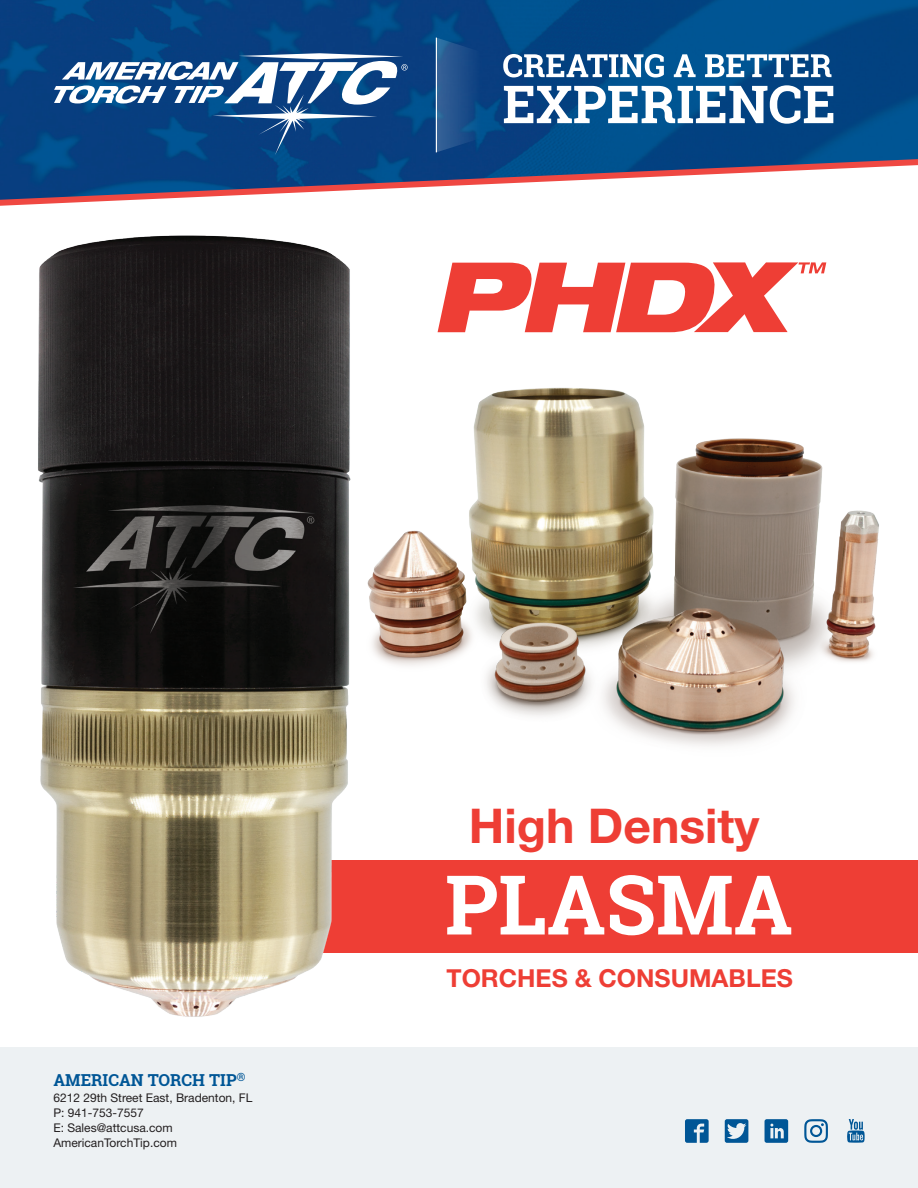
<style>
.page{position:relative;width:918px;height:1188px;background:#fff}
.page>*{position:absolute;margin:0;border:0;box-sizing:border-box;transform-origin:0 0}
.t1{font:700 82.5px "Roboto Slab";color:#fff}
.t2{font:700 48px "Helvetica Neue LT Std";color:#ee3e35}
.t3{font:700 24.75px "Helvetica Neue LT Std";color:#ee3e35}
.ATTC_Footer{font:700 16.5px "Roboto Slab";color:#005696}
.ATTC_Info{font:12px "Helvetica Neue LT Std";color:#231f20}
</style>
<div class="page">
<div style="left:274px;top:860px;width:644px;height:93px;background:#ee3e35"></div>
<img style="left:367px;top:387px;width:512px;height:359px">
<div style="left:0;top:1048px;width:918px;height:140px;background:#edf1f3"></div>
<img style="left:0;top:0;width:918px;height:155px">
<svg style="left:0;top:155px;width:918px;height:51px"></svg>
<svg style="left:685px;top:1119px;width:24px;height:24px"></svg>
<svg style="left:725px;top:1119px;width:23px;height:24px"></svg>
<svg style="left:765px;top:1119px;width:23px;height:24px"></svg>
<svg style="left:804px;top:1119px;width:24px;height:24px"></svg>
<svg style="left:847px;top:1119px;width:18px;height:24px"></svg>
<svg style="left:436px;top:38px;width:45px;height:114px;background:#22548e"></svg>
<svg style="left:54px;top:53px;width:354px;height:102px"></svg>
<img style="left:32px;top:166px;width:326px;height:851px">
<svg style="left:503px;top:54px;width:161px;height:23px"></svg>
<svg style="left:674px;top:54px;width:22px;height:23px"></svg>
<svg style="left:705px;top:54px;width:126px;height:23px"></svg>
<svg style="left:504px;top:85px;width:329px;height:39px"></svg>
<svg style="left:438px;top:262px;width:388px;height:70px"></svg>
<p class="ATTC_Footer" style="left:53px;top:1069px;width:193px">AMERICAN TORCH TIP<sup>®</sup></p>
<p class="ATTC_Info" style="left:53px;top:1091px;width:201px">6212 29th Street East, Bradenton, FL</p>
<p class="ATTC_Info" style="left:53px;top:1106px;width:92px">P: 941-753-7557</p>
<p class="ATTC_Info" style="left:53px;top:1121px;width:121px">E: Sales@attcusa.com</p>
<p class="ATTC_Info" style="left:53px;top:1136px;width:125px">AmericanTorchTip.com</p>
<p class="t2" style="left:469px;top:797px;width:292px">High Density</p>
<p class="t1" style="left:445px;top:848px;width:349px">PLASMA</p>
<p class="t3" style="left:447px;top:963px;width:348px">TORCHES &amp; CONSUMABLES</p>
</div>
